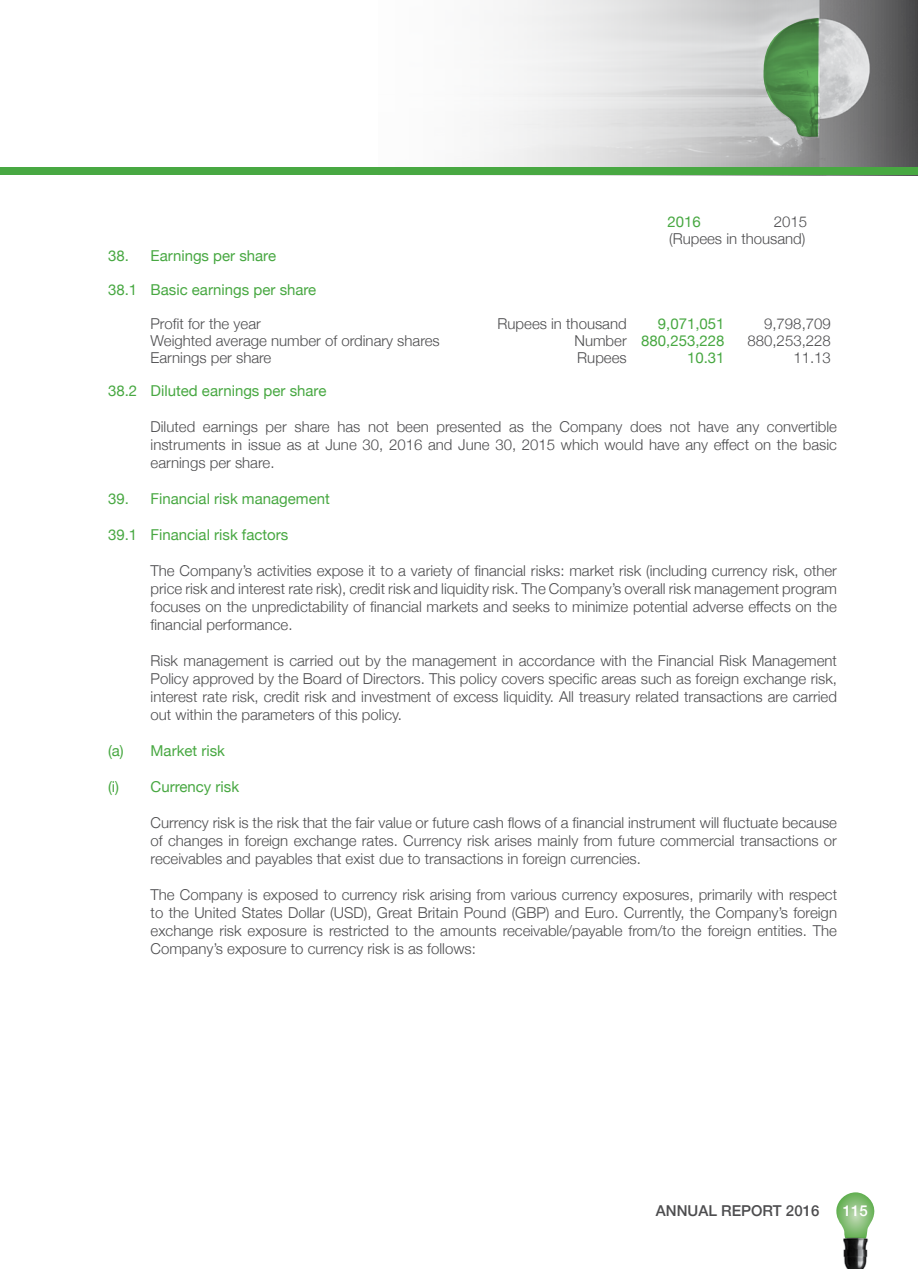
<style>
.page{position:relative;width:918px;height:1269px;background:#fff}
.page>*{position:absolute;margin:0;border:0;box-sizing:border-box;transform-origin:0 0}
.t1{font:300 15px/18px "Helvetica Neue";color:#4d4d4f;text-align:justify}
.t2{font:15px "Helvetica Neue";color:#48a842}
.t3{font:500 15px "Helvetica Neue";color:#4d4d4f}
.t4{font:500 15px "Helvetica Neue";color:#fff}
.s1{font-weight:300;color:#4d4d4f}
</style>
<div class="page">
<img style="left:378px;top:0;width:540px;height:175px">
<div style="left:0;top:167px;width:918px;height:7px;background:#48a842"></div>
<svg style="left:762px;top:18px;width:57px;height:119px;background:#6e9d6c"></svg>
<svg style="left:836px;top:1192px;width:39px;height:44px"></svg>
<img style="left:843px;top:1236px;width:26px;height:33px">
<p class="t2" style="left:667px;top:211px;width:35px">2016</p>
<p class="t1" style="left:669px;top:213px;width:140px;line-height:17px;text-align:right">2015<br>(Rupees in thousand)</p>
<p class="t2" style="left:108px;top:245px;width:170px">38. Earnings per share</p>
<p class="t2" style="left:108px;top:279px;width:210px">38.1 Basic earnings per share</p>
<p class="t1" style="left:151px;top:314px;width:112px">Profit for the year</p>
<p class="t1" style="left:498px;top:314px;width:131px">Rupees in thousand</p>
<p class="t2" style="left:658px;top:313px;width:68px">9,071,051</p>
<p class="t1" style="left:764px;top:314px;width:68px">9,798,709</p>
<p class="t1" style="left:151px;top:331px;width:291px">Weighted average number of ordinary shares</p>
<p class="t2" style="left:575px;top:330px;width:152px"><span class="s1">Number</span> 880,253,228</p>
<p class="t1" style="left:747px;top:331px;width:85px">880,253,228</p>
<p class="t1" style="left:151px;top:348px;width:122px">Earnings per share</p>
<p class="t1" style="left:577px;top:348px;width:51px">Rupees</p>
<p class="t2" style="left:687px;top:347px;width:39px">10.31</p>
<p class="t1" style="left:793px;top:348px;width:39px">11.13</p>
<p class="t2" style="left:108px;top:380px;width:220px">38.2 Diluted earnings per share</p>
<p class="t1" style="left:151px;top:417px;width:688px">Diluted earnings per share has not been presented as the Company does not have any convertible instruments in issue as at June 30, 2016 and June 30, 2015 which would have any effect on the basic earnings per share.</p>
<p class="t2" style="left:108px;top:488px;width:223px">39. Financial risk management</p>
<p class="t2" style="left:108px;top:524px;width:182px">39.1 Financial risk factors</p>
<p class="t1" style="left:151px;top:561px;width:688px">The Company’s activities expose it to a variety of financial risks: market risk (including currency risk, other price risk and interest rate risk), credit risk and liquidity risk. The Company’s overall risk management program focuses on the unpredictability of financial markets and seeks to minimize potential adverse effects on the financial performance.</p>
<p class="t1" style="left:151px;top:651px;width:688px">Risk management is carried out by the management in accordance with the Financial Risk Management Policy approved by the Board of Directors. This policy covers specific areas such as foreign exchange risk, interest rate risk, credit risk and investment of excess liquidity. All treasury related transactions are carried out within the parameters of this policy.</p>
<p class="t2" style="left:108px;top:740px;width:118px">(a) Market risk</p>
<p class="t2" style="left:108px;top:776px;width:133px">(i) Currency risk</p>
<p class="t1" style="left:151px;top:813px;width:688px">Currency risk is the risk that the fair value or future cash flows of a financial instrument will fluctuate because of changes in foreign exchange rates. Currency risk arises mainly from future commercial transactions or receivables and payables that exist due to transactions in foreign currencies.</p>
<p class="t1" style="left:151px;top:885px;width:688px">The Company is exposed to currency risk arising from various currency exposures, primarily with respect to the United States Dollar (USD), Great Britain Pound (GBP) and Euro. Currently, the Company’s foreign exchange risk exposure is restricted to the amounts receivable/payable from/to the foreign entities. The Company’s exposure to currency risk is as follows:</p>
<p class="t3" style="left:656px;top:1199px;width:165px">ANNUAL REPORT 2016</p>
<p class="t4" style="left:843px;top:1198px;width:27px">115</p>
</div>
